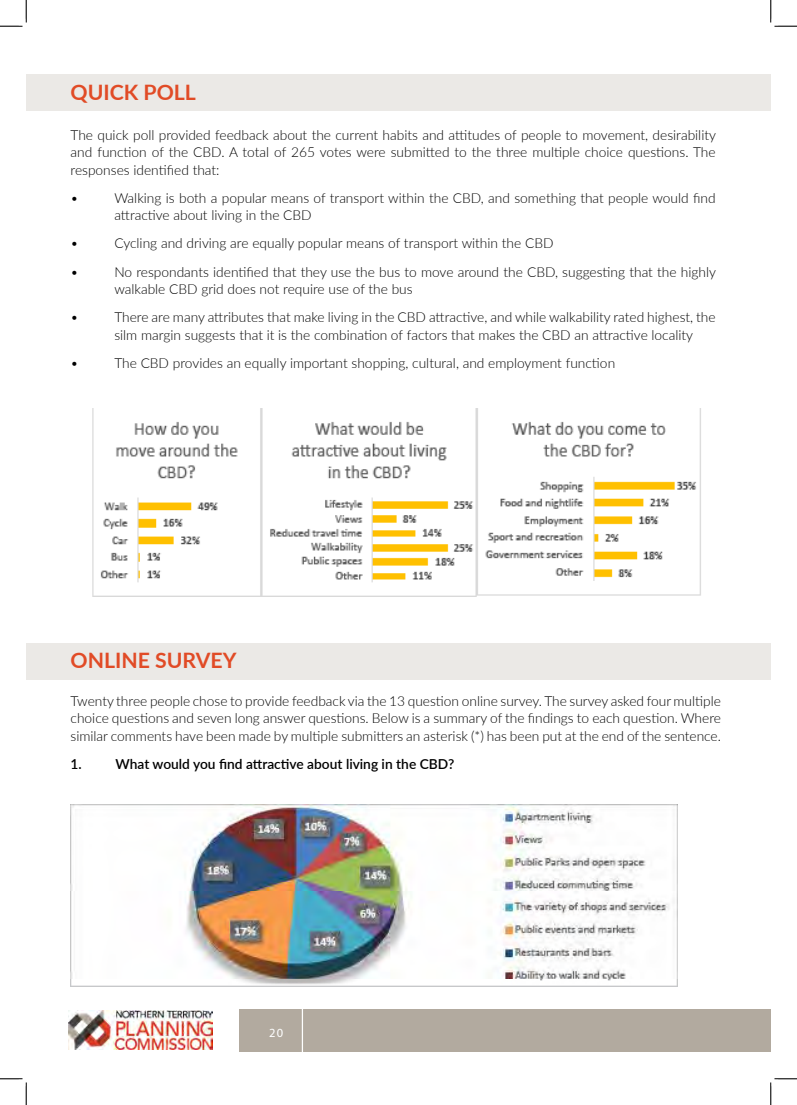
<style>
.page{position:relative;width:797px;height:1105px;background:#fff}
.page>*{position:absolute;margin:0;border:0;box-sizing:border-box;transform-origin:0 0}
.t1{font:700 21.25px "Lato";color:#e14b26}
.t2{font:300 13.75px/17.5px "Lato";color:#000}
.t3{font:600 13.75px "Lato";color:#000}
.t4{font:12.5px "Myriad Pro";color:#fff}
</style>
<div class="page">
<div style="left:26px;top:643px;width:744px;height:36px;background:#ebe9e6"></div>
<div style="left:26px;top:74px;width:744px;height:37px;background:#ebe9e6"></div>
<img style="left:71px;top:805px;width:606px;height:182px">
<img style="left:92px;top:409px;width:609px;height:187px">
<div style="left:240px;top:1010px;width:530px;height:42px;background:#b2aa9f"></div>
<img style="left:69px;top:1011px;width:144px;height:39px">
<hr style="left:302px;top:1006px;width:1px;height:51px;background:#fff">
<svg style="left:0;top:0;width:27px;height:27px"></svg>
<svg style="left:0;top:1078px;width:27px;height:27px"></svg>
<svg style="left:770px;top:0;width:27px;height:27px"></svg>
<svg style="left:770px;top:1078px;width:27px;height:27px"></svg>
<h1 class="t1" style="left:71px;top:76px;width:127px">QUICK POLL</h1>
<p class="t2" style="left:71px;top:125px;width:647px;text-align:justify">The quick poll provided feedback about the current habits and attitudes of people to movement, desirability and function of the CBD. A total of 265 votes were submitted to the three multiple choice questions. The responses identified that:</p>
<p class="t2" style="left:71px;top:189px;width:9px">•</p>
<p class="t2" style="left:114px;top:189px;width:603px">Walking is both a popular means of transport within the CBD, and something that people would find attractive about living in the CBD</p>
<p class="t2" style="left:71px;top:234px;width:9px">•</p>
<p class="t2" style="left:114px;top:234px;width:440px">Cycling and driving are equally popular means of transport within the CBD</p>
<p class="t2" style="left:71px;top:262px;width:9px">•</p>
<p class="t2" style="left:114px;top:262px;width:603px">No respondants identified that they use the bus to move around the CBD, suggesting that the highly walkable CBD grid does not require use of the bus</p>
<p class="t2" style="left:71px;top:308px;width:9px">•</p>
<p class="t2" style="left:114px;top:308px;width:603px">There are many attributes that make living in the CBD attractive, and while walkability rated highest, the silm margin suggests that it is the combination of factors that makes the CBD an attractive locality</p>
<p class="t2" style="left:71px;top:354px;width:9px">•</p>
<p class="t2" style="left:114px;top:354px;width:502px">The CBD provides an equally important shopping, cultural, and employment function</p>
<h1 class="t1" style="left:71px;top:645px;width:167px">ONLINE SURVEY</h1>
<p class="t2" style="left:71px;top:692px;width:652px;text-align:justify">Twenty three people chose to provide feedback via the 13 question online survey. The survey asked four multiple choice questions and seven long answer questions. Below is a summary of the findings to each question. Where similar comments have been made by multiple submitters an asterisk (*) has been put at the end of the sentence.</p>
<p class="t3" style="left:71px;top:754px;width:13px">1.</p>
<p class="t3" style="left:116px;top:754px;width:340px">What would you find attractive about living in the CBD?</p>
<p class="t4" style="left:269px;top:1025px;width:16px">20</p>
</div>
